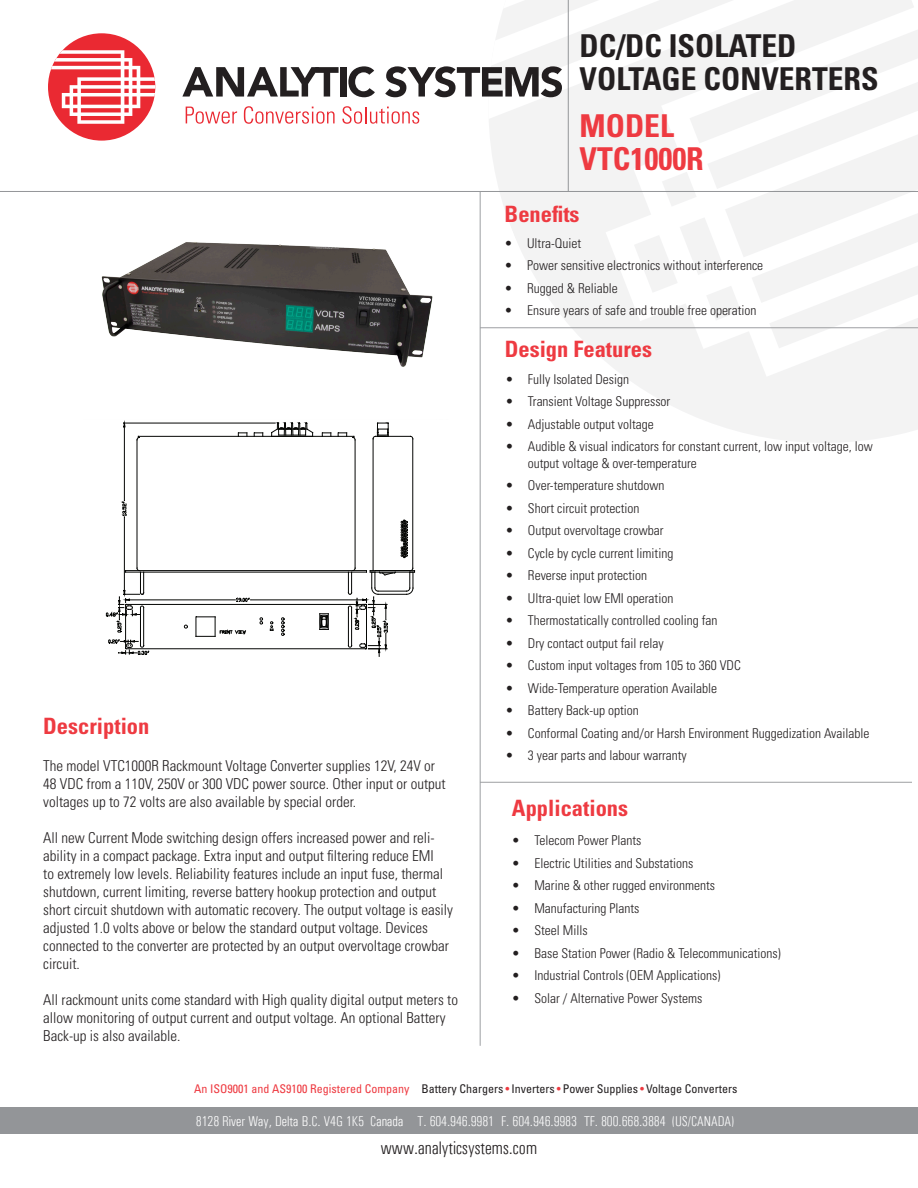
<style>
.page{position:relative;width:918px;height:1188px;background:#fff}
.page>*{position:absolute;margin:0;border:0;box-sizing:border-box;transform-origin:0 0}
.cover_heading{font:700 condensed 31.5px/33px "Univers LT Std";color:#231f20}
.Sub_Heading__product{font:700 condensed 31.5px "Univers LT Std";color:#ee3a41}
.red_inside_headings{font:700 condensed 22.5px "Univers LT Std";color:#ee3a41}
.t1{font:300 condensed 18.15px "Univers";color:#231f20}
.t2{font:300 condensed 15px/18px "Univers LT Std";color:#231f20}
.t3{font:300 condensed 14.25px "Univers";color:#fff}
.t4{font:300 condensed 13.5px/16.5px "Univers LT Std";color:#231f20}
.t5{font:condensed 12px "Univers LT Std";color:#231f20}
.s1{color:#ee3a41}
</style>
<div class="page">
<svg style="left:444px;top:97px;width:474px;height:390px"></svg>
<svg style="left:503px;top:321px;width:415px;height:56px;fill:#f3f3f3"></svg>
<svg style="left:488px;top:0;width:430px;height:321px;fill:#f3f3f3"></svg>
<svg style="left:182px;top:67px;width:157px;height:30px"></svg>
<div style="left:340px;top:67px;width:7px;height:30px;background:#231f20"></div>
<svg style="left:348px;top:66px;width:27px;height:31px"></svg>
<svg style="left:385px;top:66px;width:177px;height:31px"></svg>
<svg style="left:186px;top:107px;width:51px;height:17px"></svg>
<svg style="left:243px;top:106px;width:92px;height:18px"></svg>
<svg style="left:342px;top:106px;width:77px;height:18px"></svg>
<div style="left:48px;top:33px;width:107px;height:108px;background:#ea2932;border-radius:50%"></div>
<svg style="left:51px;top:50px;width:104px;height:74px"></svg>
<div style="left:0;top:1107px;width:918px;height:27px;background:#939598"></div>
<hr style="left:0;top:191px;width:918px;height:1px;background:#939598">
<img style="left:101px;top:211px;width:347px;height:218px">
<hr style="left:480px;top:192px;width:1px;height:854px;background:#9d9fa2">
<hr style="left:480px;top:328px;width:438px;height:1px;background:#9d9fa2">
<hr style="left:480px;top:782px;width:432px;height:1px;background:#9d9fa2">
<svg style="left:105px;top:422px;width:311px;height:235px"></svg>
<svg style="left:401px;top:520px;width:6px;height:38px"></svg>
<hr style="left:138px;top:436px;width:216px;height:1px;background:#040503">
<hr style="left:126px;top:572px;width:241px;height:1px;background:#040503">
<hr style="left:126px;top:570px;width:241px;height:1px;background:#040503">
<hr style="left:137px;top:440px;width:1px;height:128px;background:#040503">
<svg style="left:238px;top:433px;width:10px;height:3px"></svg>
<svg style="left:254px;top:433px;width:9px;height:3px"></svg>
<hr style="left:355px;top:440px;width:1px;height:128px;background:#040503">
<svg style="left:338px;top:433px;width:9px;height:3px"></svg>
<svg style="left:322px;top:433px;width:10px;height:3px"></svg>
<hr style="left:413px;top:439px;width:1px;height:129px;background:#040503">
<hr style="left:373px;top:439px;width:1px;height:132px;background:#040503">
<hr style="left:375px;top:436px;width:35px;height:1px;background:#040503">
<svg style="left:373px;top:421px;width:16px;height:18px"></svg>
<hr style="left:126px;top:649px;width:240px;height:1px;background:#040503">
<hr style="left:126px;top:604px;width:240px;height:1px;background:#040503">
<hr style="left:125px;top:605px;width:1px;height:43px;background:#040503">
<svg style="left:196px;top:617px;width:50px;height:20px"></svg>
<svg style="left:282px;top:618px;width:2px;height:17px"></svg>
<svg style="left:260px;top:618px;width:3px;height:6px"></svg>
<svg style="left:270px;top:622px;width:4px;height:9px"></svg>
<hr style="left:143px;top:608px;width:1px;height:38px;background:#040503">
<hr style="left:140px;top:608px;width:1px;height:38px;background:#040503">
<svg style="left:320px;top:613px;width:9px;height:17px"></svg>
<hr style="left:129px;top:600px;width:106px;height:1px;background:#040503">
<hr style="left:251px;top:600px;width:112px;height:1px;background:#040503">
<svg style="left:237px;top:598px;width:13px;height:4px"></svg>
<svg style="left:109px;top:640px;width:40px;height:15px"></svg>
<hr style="left:123px;top:423px;width:152px;height:1px;background:#040503">
<hr style="left:124px;top:427px;width:1px;height:74px;background:#040503">
<hr style="left:124px;top:517px;width:1px;height:73px;background:#040503">
<svg style="left:123px;top:502px;width:4px;height:14px"></svg>
<svg style="left:106px;top:568px;width:38px;height:64px"></svg>
<svg style="left:271px;top:422px;width:42px;height:14px"></svg>
<svg style="left:348px;top:568px;width:67px;height:88px"></svg>
<hr style="left:568px;top:0;width:1px;height:192px;background:#939598">
<p class="red_inside_headings" style="left:43px;top:713px;width:108px">Description</p>
<p class="t2" style="left:43px;top:757px;width:404px">The model VTC1000R Rackmount Voltage Converter supplies 12V, 24V or<br>48 VDC from a 110V, 250V or 300 VDC power source. Other input or output voltages up to 72 volts are also available by special order.</p>
<p class="t2" style="left:43px;top:829px;width:411px">All new Current Mode switching design offers increased power and reli&shy;ability in a compact package. Extra input and output filtering reduce EMI<br>to extremely low levels. Reliability features include an input fuse, thermal shutdown, current limiting, reverse battery hookup protection and output short circuit shutdown with automatic recovery. The output voltage is easily adjusted 1.0 volts above or below the standard output voltage. Devices connected to the converter are protected by an output overvoltage crowbar circuit.</p>
<p class="t2" style="left:43px;top:991px;width:416px">All rackmount units come standard with High quality digital output meters to allow monitoring of output current and output voltage. An optional Battery<br>Back-up is also available.</p>
<p class="cover_heading" style="left:580px;top:29px;width:301px">DC/DC ISOLATED<br>VOLTAGE CONVERTERS</p>
<p class="Sub_Heading__product" style="left:580px;top:106px;width:96px">MODEL</p>
<p class="Sub_Heading__product" style="left:580px;top:139px;width:126px">VTC1000R</p>
<p class="red_inside_headings" style="left:505px;top:200px;width:76px">Benefits</p>
<p class="t4" style="left:505px;top:235px;width:78px">• Ultra-Quiet</p>
<p class="t4" style="left:505px;top:257px;width:260px">• Power sensitive electronics without interference</p>
<p class="t4" style="left:505px;top:280px;width:115px">• Rugged &amp; Reliable</p>
<p class="t4" style="left:505px;top:302px;width:253px">• Ensure years of safe and trouble free operation</p>
<p class="red_inside_headings" style="left:505px;top:335px;width:149px">Design Features</p>
<p class="t4" style="left:505px;top:371px;width:125px">• Fully Isolated Design</p>
<p class="t4" style="left:505px;top:393px;width:166px">• Transient Voltage Suppressor</p>
<p class="t4" style="left:505px;top:416px;width:150px">• Adjustable output voltage</p>
<p class="t4" style="left:528px;top:438px;width:346px;text-indent:-22px">• Audible &amp; visual indicators for constant current, low input voltage, low output voltage &amp; over-temperature</p>
<p class="t4" style="left:505px;top:477px;width:161px">• Over-temperature shutdown</p>
<p class="t4" style="left:505px;top:500px;width:136px">• Short circuit protection</p>
<p class="t4" style="left:505px;top:522px;width:160px">• Output overvoltage crowbar</p>
<p class="t4" style="left:505px;top:545px;width:169px">• Cycle by cycle current limiting</p>
<p class="t4" style="left:505px;top:567px;width:143px">• Reverse input protection</p>
<p class="t4" style="left:505px;top:590px;width:169px">• Ultra-quiet low EMI operation</p>
<p class="t4" style="left:505px;top:612px;width:214px">• Thermostatically controlled cooling fan</p>
<p class="t4" style="left:505px;top:635px;width:160px">• Dry contact output fail relay</p>
<p class="t4" style="left:505px;top:657px;width:237px">• Custom input voltages from 105 to 360 VDC</p>
<p class="t4" style="left:505px;top:680px;width:213px">• Wide-Temperature operation Available</p>
<p class="t4" style="left:505px;top:702px;width:135px">• Battery Back-up option</p>
<p class="t4" style="left:505px;top:725px;width:366px">• Conformal Coating and/or Harsh Environment Ruggedization Available</p>
<p class="t4" style="left:505px;top:747px;width:183px">• 3 year parts and labour warranty</p>
<p class="red_inside_headings" style="left:512px;top:795px;width:118px">Applications</p>
<p class="t4" style="left:512px;top:832px;width:131px">• Telecom Power Plants</p>
<p class="t4" style="left:512px;top:855px;width:183px">• Electric Utilities and Substations</p>
<p class="t4" style="left:512px;top:877px;width:205px">• Marine &amp; other rugged environments</p>
<p class="t4" style="left:512px;top:900px;width:129px">• Manufacturing Plants</p>
<p class="t4" style="left:512px;top:922px;width:77px">• Steel Mills</p>
<p class="t4" style="left:512px;top:945px;width:270px">• Base Station Power (Radio &amp; Telecommunications)</p>
<p class="t4" style="left:512px;top:967px;width:210px">• Industrial Controls (OEM Applications)</p>
<p class="t4" style="left:512px;top:990px;width:192px">• Solar / Alternative Power Systems</p>
<p class="t5" style="left:194px;top:1081px;width:545px"><span class="s1">An ISO9001 and AS9100 Registered Company</span> Battery Chargers <span class="s1">•</span> Inverters <span class="s1">•</span> Power Supplies <span class="s1">•</span> Voltage Converters</p>
<p class="t3" style="left:196px;top:1113px;width:540px">8128 River Way, Delta B.C. V4G 1K5 Canada T. 604.946.9981 F. 604.946.9983 TF. 800.668.3884 (US/CANADA)</p>
<h3 class="t1" style="left:381px;top:1138px;width:158px">www.analyticsystems.com</h3>
</div>
